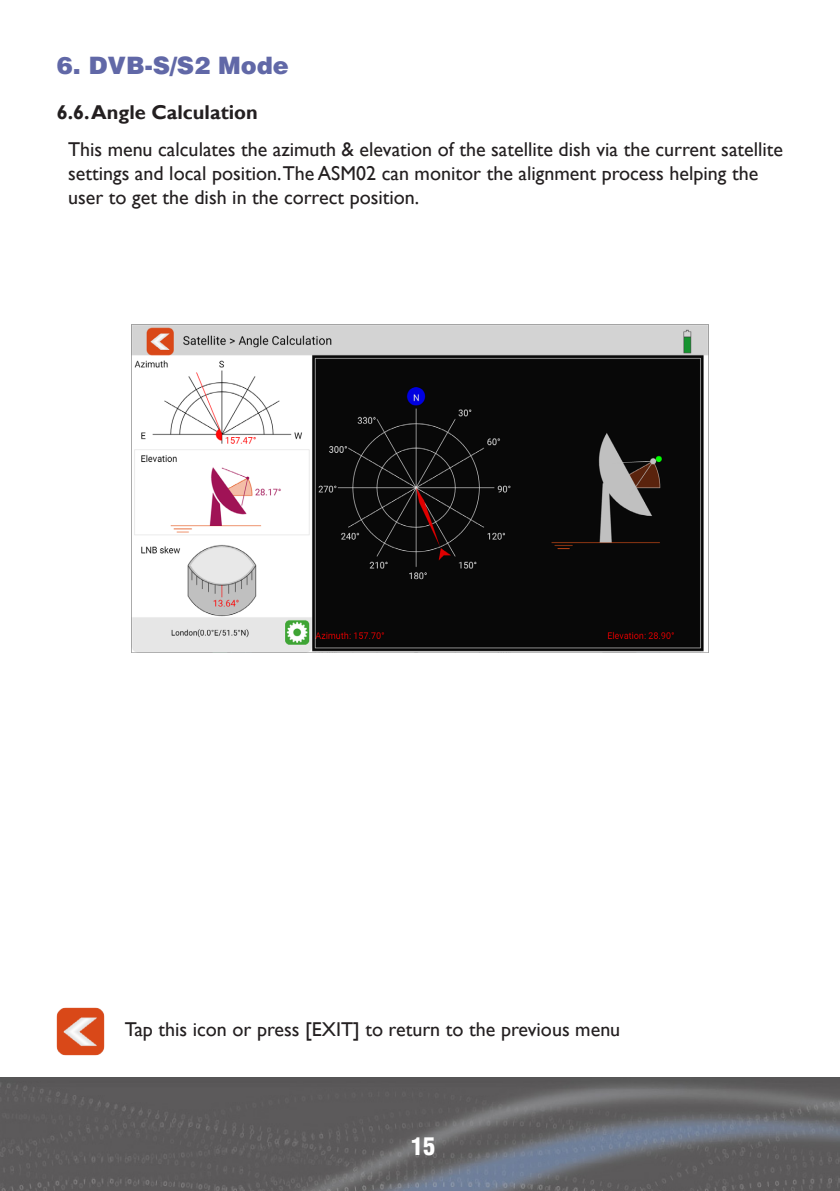
<style>
.page{position:relative;width:840px;height:1191px;background:#fff}
.page>*{position:absolute;margin:0;border:0;box-sizing:border-box;transform-origin:0 0}
._01_Heading{font:900 24px "Helvetica LT Std";color:#6168a7}
.t1{font:900 condensed 24px "Helvetica LT Std";color:#fff}
._03_Body_Text{font:20px/24px "Gill Sans";color:#231f20}
._02_Sub_Heading{font:700 20px "Gill Sans";color:#231f20}
</style>
<div class="page">
<img style="left:0;top:1077px;width:839px;height:114px">
<img style="left:131px;top:325px;width:577px;height:328px">
<img style="left:57px;top:1007px;width:48px;height:48px">
<p class="_01_Heading" style="left:57px;top:50px;width:234px">6. DVB-S/S2 Mode</p>
<p class="_02_Sub_Heading" style="left:57px;top:100px;width:202px">6.6. Angle Calculation</p>
<p class="_03_Body_Text" style="left:68px;top:137px;width:716px">This menu calculates the azimuth &amp; elevation of the satellite dish via the current satellite settings and local position.The ASM02 can monitor the alignment process helping the user to get the dish in the correct position.</p>
<p class="_03_Body_Text" style="left:125px;top:1017px;width:496px">Tap this icon or press [EXIT] to return to the previous menu</p>
<p class="t1" style="left:411px;top:1131px;width:25px">15</p>
</div>
